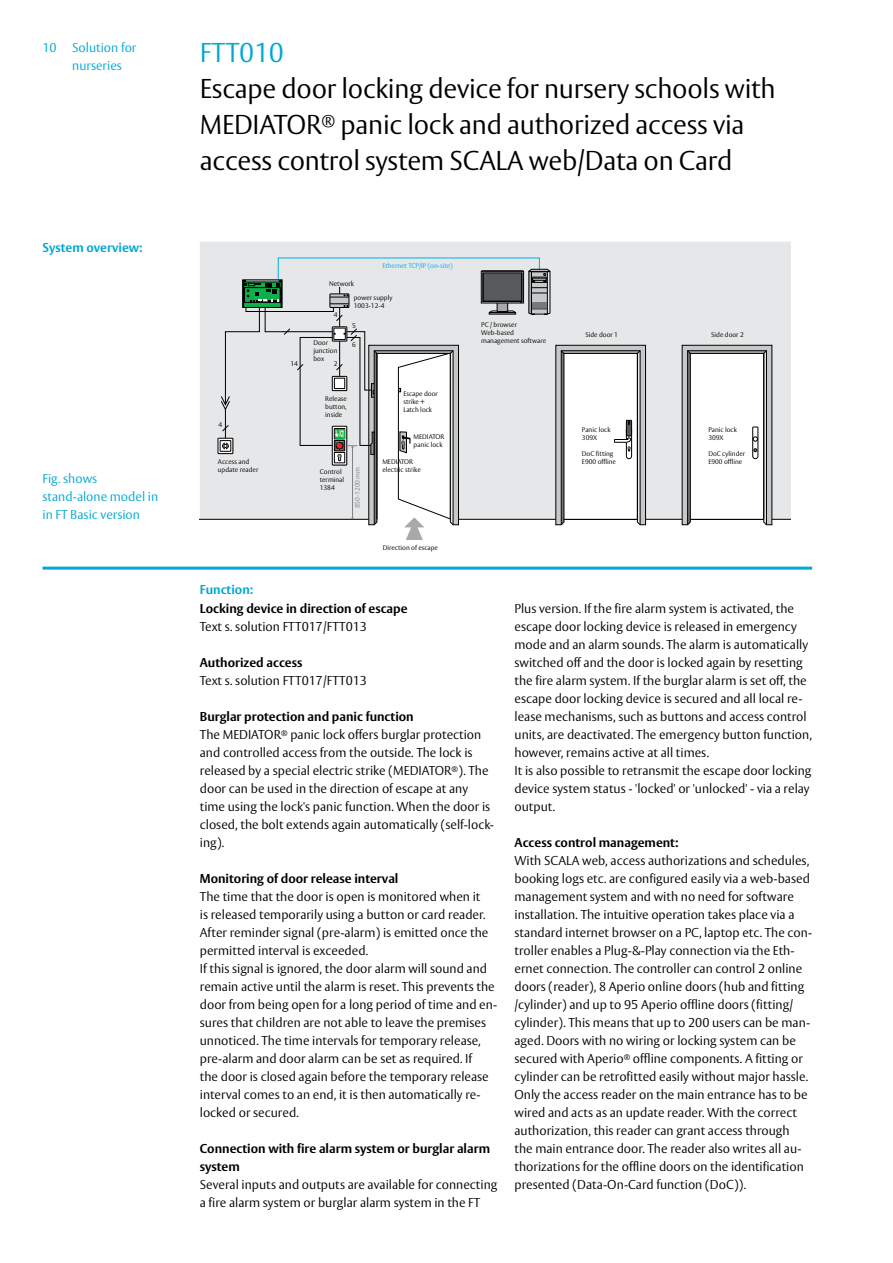
<style>
.page{position:relative;width:893px;height:1263px;background:#fff}
.page>*{position:absolute;margin:0;border:0;box-sizing:border-box;transform-origin:0 0}
.t1{font:300 27px/36px "ASSA Vesta";letter-spacing:-.01em;color:#000}
.t2{font:300 27px "ASSA Vesta";letter-spacing:-.01em;color:#00a8d2}
.t3{font:300 13.5px/16px "ASSA Vesta";letter-spacing:.02em;color:#000}
.t4{font:300 12.75px/18px "ASSA Vesta";color:#000}
.t5{font:700 12.75px/18px "ASSA Vesta";color:#000}
.t6{font:300 12.75px/18px "ASSA Vesta";color:#00a8d2}
.t7{font:700 12.75px "ASSA Vesta";color:#00a8d2}
.t8{font:300 6.75px/8.1px "ASSA Vesta";color:#000}
.t9{font:300 6.75px "ASSA Vesta";color:#00aeef}
.t10{font:300 6.75px "ASSA Vesta";color:#808285}
.s1{font-weight:700}
</style>
<div class="page">
<hr style="left:43px;top:567px;width:769px;height:3px;background:#00a8d2">
<div style="left:200px;top:242px;width:591px;height:277px;background:#e6e7e8"></div>
<hr style="left:200px;top:519px;width:169px;height:1px;background:#000">
<hr style="left:458px;top:519px;width:333px;height:1px;background:#000">
<svg style="left:682px;top:345px;width:90px;height:180px"></svg>
<svg style="left:218px;top:258px;width:428px;height:282px"></svg>
<p class="t6" style="left:72px;top:40px;width:66px;text-indent:-30px">10 Solution for nurseries</p>
<h1 class="t2" style="left:200px;top:36px;width:85px">FTT010</h1>
<h1 class="t1" style="left:200px;top:71px;width:577px">Escape door locking device for nursery schools with<br>MEDIATOR<sup>®</sup> panic lock and authorized access via access control system SCALA web/Data on Card</h1>
<p class="t3" style="left:123px;top:108px;width:230px">Escape door locking device for nursery schools with Mediator panic lock and</p>
<p class="t7" style="left:43px;top:239px;width:102px">System overview:</p>
<p class="t6" style="left:43px;top:470px;width:117px">Fig. shows stand-alone model in in FT Basic version</p>
<p class="t9" style="left:382px;top:261px;width:72px">Ethernet TCP/IP (on-site)</p>
<p class="t8" style="left:354px;top:276px;width:40px;line-height:14.1px;text-indent:-25px">Network<br>power supply</p>
<p class="t8" style="left:354px;top:302px;width:32px">1003-12-4</p>
<p class="t8" style="left:218px;top:421px;width:5px">4</p>
<p class="t8" style="left:218px;top:458px;width:42px">Access and update reader</p>
<p class="t7" style="left:200px;top:582px;width:55px">Function:</p>
<p class="t8" style="left:334px;top:311px;width:5px">4</p>
<p class="t8" style="left:313px;top:339px;width:25px">Door junction box</p>
<p class="t8" style="left:290px;top:360px;width:9px">14</p>
<p class="t8" style="left:334px;top:360px;width:5px">2</p>
<p class="t8" style="left:352px;top:322px;width:5px">5</p>
<p class="t8" style="left:352px;top:341px;width:5px">6</p>
<p class="t8" style="left:325px;top:394px;width:23px;text-align:justify">Release button, inside</p>
<p class="t8" style="left:320px;top:468px;width:26px">Control terminal<br>1384</p>
<p class="t10" style="left:354px;top:508px;width:43px;rotate:-90deg">850-1200 mm</p>
<p class="t8" style="left:403px;top:390px;width:36px">Escape door strike +<br>Latch lock</p>
<p class="t8" style="left:414px;top:432px;width:32px">MEDIATOR panic lock</p>
<p class="t8" style="left:382px;top:458px;width:40px">MEDIATOR electric strike</p>
<p class="t8" style="left:383px;top:544px;width:57px">Direction of escape</p>
<p class="t8" style="left:481px;top:321px;width:66px">PC / browser<br>Web-based management software</p>
<p class="t8" style="left:585px;top:331px;width:34px">Side door 1</p>
<p class="t8" style="left:711px;top:331px;width:34px">Side door 2</p>
<p class="t8" style="left:582px;top:426px;width:30px">Panic lock<br>309X</p>
<p class="t8" style="left:582px;top:450px;width:35px">DoC fitting<br>E900 offline</p>
<p class="t8" style="left:708px;top:426px;width:30px">Panic lock<br>309X</p>
<p class="t8" style="left:708px;top:450px;width:38px">DoC cylinder<br>E900 offline</p>
<p class="t5" style="left:200px;top:600px;width:209px">Locking device in direction of escape</p>
<p class="t4" style="left:200px;top:618px;width:169px">Text s. solution FTT017/FTT013</p>
<p class="t5" style="left:200px;top:654px;width:104px">Authorized access</p>
<p class="t4" style="left:200px;top:672px;width:169px">Text s. solution FTT017/FTT013</p>
<p class="t4" style="left:200px;top:708px;width:296px"><span class="s1">Burglar protection and panic function<br></span>The MEDIATOR<sup>®</sup> panic lock offers burglar protection and controlled access from the outside. The lock is released by a special electric strike (MEDIATOR<sup>®</sup>). The door can be used in the direction of escape at any time using the lock's panic function. When the door is closed, the bolt extends again automatically (self-lock&shy;ing).</p>
<p class="t5" style="left:200px;top:870px;width:200px">Monitoring of door release interval</p>
<p class="t4" style="left:200px;top:888px;width:299px">The time that the door is open is monitored when it<br>is released temporarily using a button or card reader.<br>After reminder signal (pre-alarm) is emitted once the permitted interval is exceeded.<br>If this signal is ignored, the door alarm will sound and remain active until the alarm is reset. This prevents the door from being open for a long period of time and en&shy;sures that children are not able to leave the premises unnoticed. The time intervals for temporary release, pre-alarm and door alarm can be set as required. If<br>the door is closed again before the temporary release interval comes to an end, it is then automatically re&shy;locked or secured.</p>
<p class="t5" style="left:200px;top:1140px;width:292px">Connection with fire alarm system or burglar alarm system</p>
<p class="t4" style="left:200px;top:1176px;width:299px">Several inputs and outputs are available for connecting a fire alarm system or burglar alarm system in the FT</p>
<p class="t4" style="left:514px;top:600px;width:299px">Plus version. If the fire alarm system is activated, the escape door locking device is released in emergency mode and an alarm sounds. The alarm is automatically switched off and the door is locked again by resetting the fire alarm system. If the burglar alarm is set off, the escape door locking device is secured and all local re&shy;lease mechanisms, such as buttons and access control units, are deactivated. The emergency button function, however, remains active at all times.<br>It is also possible to retransmit the escape door locking device system status - 'locked' or 'unlocked' - via a relay output.</p>
<p class="t5" style="left:514px;top:834px;width:165px">Access control management:</p>
<p class="t4" style="left:514px;top:852px;width:299px">With SCALA web, access authorizations and schedules, booking logs etc. are configured easily via a web-based management system and with no need for software installation. The intuitive operation takes place via a standard internet browser on a PC, laptop etc. The con&shy;troller enables a Plug-&amp;-Play connection via the Eth&shy;ernet connection. The controller can control 2 online doors (reader), 8 Aperio online doors (hub and fitting /cylinder) and up to 95 Aperio offline doors (fitting/ cylinder). This means that up to 200 users can be man&shy;aged. Doors with no wiring or locking system can be secured with Aperio<sup>®</sup> offline components. A fitting or cylinder can be retrofitted easily without major hassle.<br>Only the access reader on the main entrance has to be wired and acts as an update reader. With the correct authorization, this reader can grant access through<br>the main entrance door. The reader also writes all au&shy;thorizations for the offline doors on the identification presented (Data-On-Card function (DoC)).</p>
</div>
